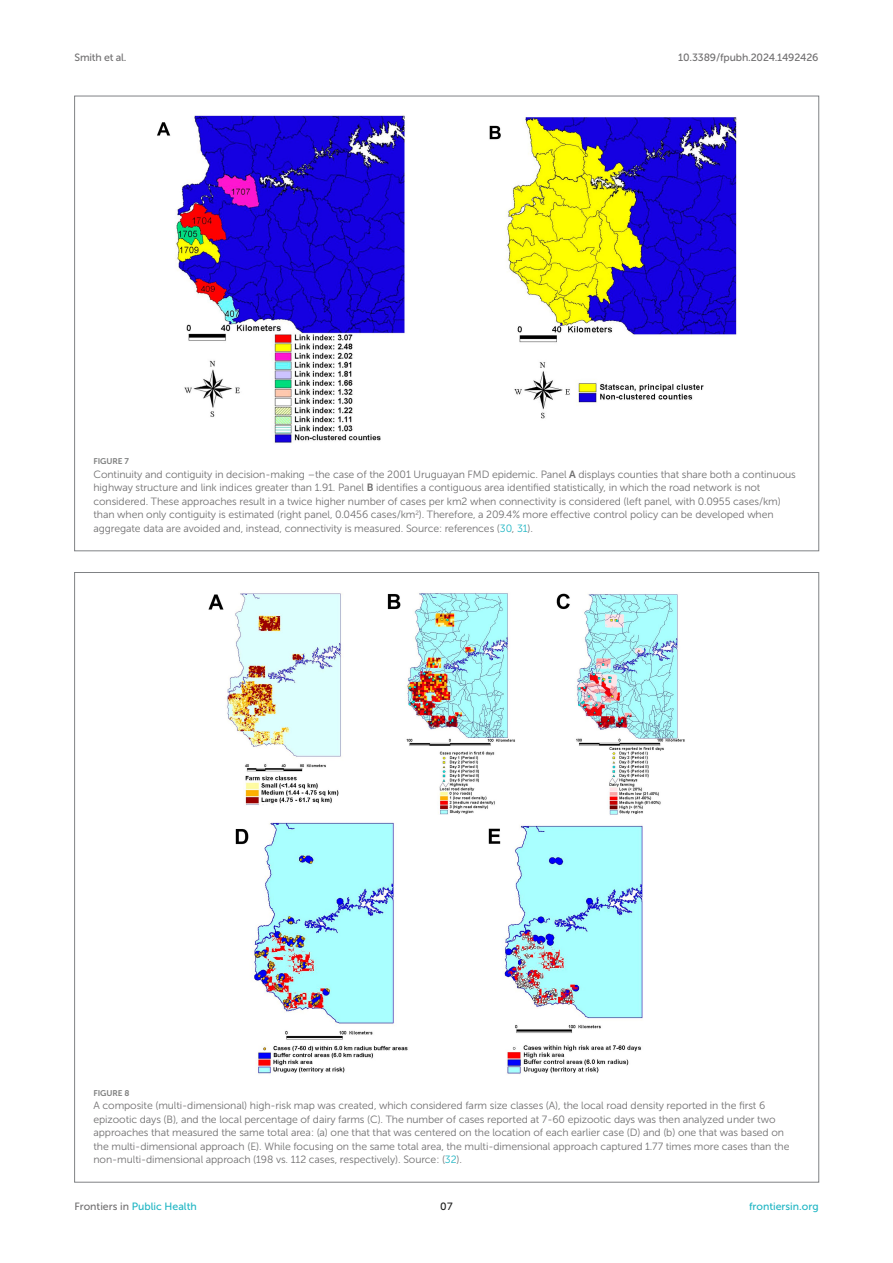
<style>
.page{position:relative;width:893px;height:1263px;background:#fff}
.page>*{position:absolute;margin:0;border:0;box-sizing:border-box;transform-origin:0 0}
.FIG_LEG{font:10.5px/13.5px "Museo Sans 300";letter-spacing:-.01em;color:#706f70}
.t1{font:10.5px "Museo Sans 500";color:#1db5c3}
.t2{font:10.5px "Museo Sans 500";letter-spacing:-.015em;color:#706f70}
.t3{font:10.5px "Museo Sans 500";color:#1b1c1b}
.FIG_HD{font:8.25px "Museo Sans 700";letter-spacing:-.01em;color:#7e7f7f}
.s1{font-family:"Museo Sans 700"}
.s2{color:#1db5c3}
.s3{color:#706f70}
</style>
<div class="page">
<img style="left:157px;top:115px;width:580px;height:328px">
<img style="left:208px;top:593px;width:477px;height:482px">
<p class="t2" style="left:74px;top:51px;width:53px">Smith et al.</p>
<p class="t2" style="left:678px;top:51px;width:142px">10.3389/fpubh.2024.1492426</p>
<p class="FIG_HD" style="left:94px;top:457px;width:37px">FIGURE 7</p>
<p class="FIG_LEG" style="left:94px;top:468px;width:704px">Continuity and contiguity in decision-making –the case of the 2001 Uruguayan FMD epidemic. Panel <span class="s1">A</span> displays counties that share both a continuous highway structure and link indices greater than 1.91. Panel <span class="s1">B</span> identifies a contiguous area identified statistically, in which the road network is not considered. These approaches result in a twice higher number of cases per km2 when connectivity is considered (left panel, with 0.0955 cases/km) than when only contiguity is estimated (right panel, 0.0456 cases/km<sup>2</sup>). Therefore, a 209.4% more effective control policy can be developed when aggregate data are avoided and, instead, connectivity is measured. Source: references (<span class="s2">30</span>, <span class="s2">31</span>).</p>
<p class="FIG_HD" style="left:94px;top:1088px;width:37px">FIGURE 8</p>
<p class="FIG_LEG" style="left:94px;top:1099px;width:697px">A composite (multi-dimensional) high-risk map was created, which considered farm size classes (A), the local road density reported in the first 6 epizootic days (B), and the local percentage of dairy farms (C). The number of cases reported at 7-60 epizootic days was then analyzed under two approaches that measured the same total area: (a) one that that was centered on the location of each earlier case (D) and (b) one that was based on the multi-dimensional approach (E). While focusing on the same total area, the multi-dimensional approach captured 1.77 times more cases than the non-multi-dimensional approach (198 vs. 112 cases, respectively). Source: (<span class="s2">32</span>).</p>
<p class="t1" style="left:74px;top:1200px;width:124px"><span class="s3">Frontiers in</span> Public Health</p>
<p class="t3" style="left:440px;top:1200px;width:14px">07</p>
<p class="t1" style="left:749px;top:1200px;width:71px">frontiersin.org</p>
</div>
